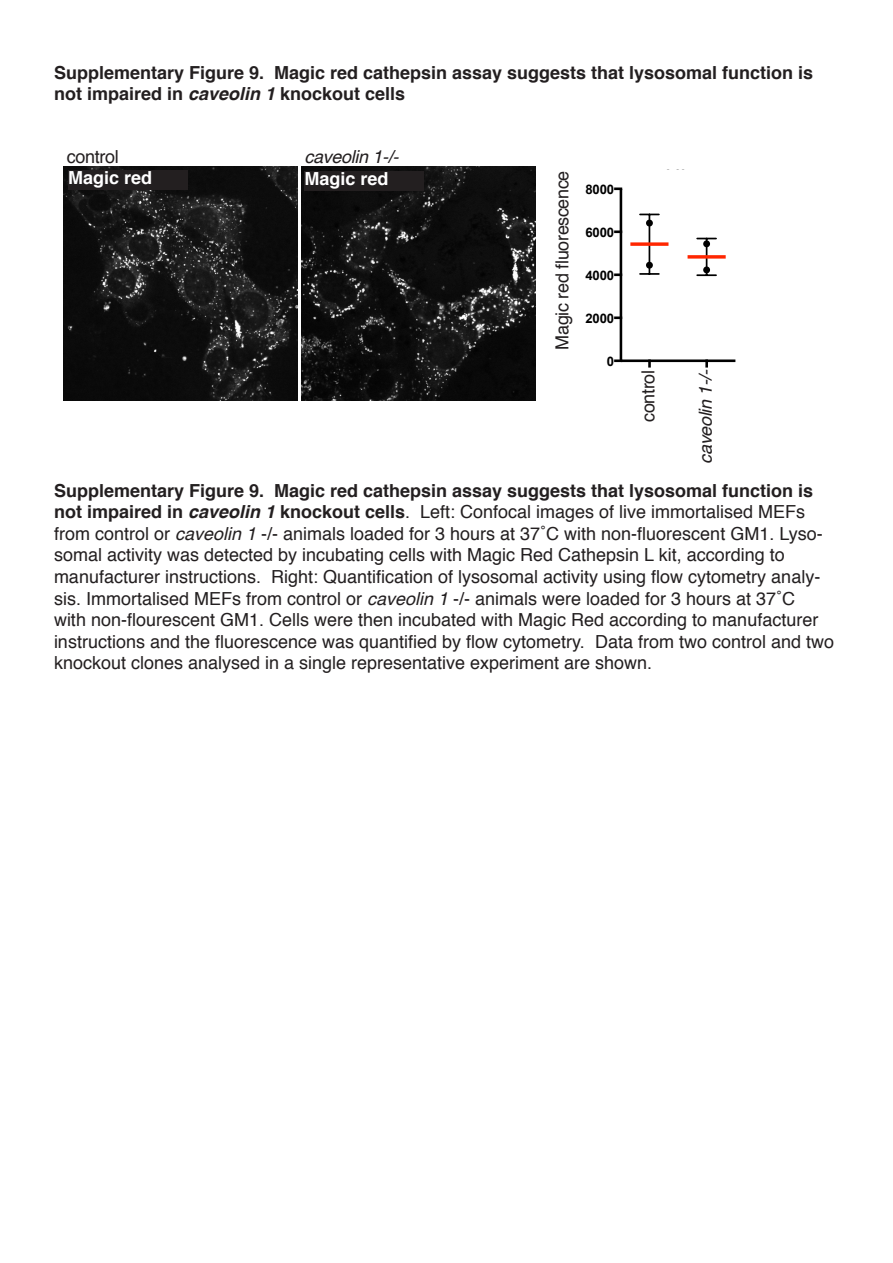
<style>
.page{position:relative;width:893px;height:1263px;background:#fff}
.page>*{position:absolute;margin:0;border:0;box-sizing:border-box;transform-origin:0 0}
.t1{font:18px/21.6px "Helvetica";color:#231f20}
.t2{font:700 18px/21.6px "Helvetica";color:#231f20}
.t3{font:18px "Helvetica";letter-spacing:-.02em;color:#231f20}
.t4{font:italic 18px "Helvetica";letter-spacing:-.02em;color:#231f20}
.t5{font:700 18px "Helvetica";color:#fff}
.t6{font:700 13.2px "Arial";letter-spacing:-.01em;color:#000}
.s1{font-style:italic}
.s2{font-weight:700}
.s3{font-weight:700;font-style:italic}
</style>
<div class="page">
<img style="left:64px;top:166px;width:234px;height:234px">
<img style="left:302px;top:166px;width:234px;height:234px">
<hr style="left:621px;top:359px;width:114px;height:3px;background:#000">
<svg style="left:648px;top:362px;width:3px;height:4px"></svg>
<svg style="left:705px;top:362px;width:3px;height:4px"></svg>
<hr style="left:620px;top:189px;width:2px;height:172px;background:#000">
<svg style="left:615px;top:359px;width:6px;height:3px"></svg>
<svg style="left:615px;top:316px;width:5px;height:3px"></svg>
<svg style="left:615px;top:273px;width:5px;height:3px"></svg>
<svg style="left:615px;top:230px;width:5px;height:3px"></svg>
<svg style="left:615px;top:187px;width:6px;height:3px"></svg>
<svg style="left:640px;top:214px;width:19px;height:13px"></svg>
<hr style="left:649px;top:214px;width:1px;height:60px;background:#000">
<svg style="left:640px;top:261px;width:19px;height:14px"></svg>
<svg style="left:630px;top:242px;width:38px;height:4px"></svg>
<svg style="left:697px;top:238px;width:19px;height:10px"></svg>
<hr style="left:706px;top:239px;width:1px;height:36px;background:#000">
<svg style="left:697px;top:266px;width:19px;height:10px"></svg>
<svg style="left:688px;top:255px;width:38px;height:4px"></svg>
<div style="left:305px;top:171px;width:119px;height:20px;background:#231f20"></div>
<div style="left:68px;top:171px;width:119px;height:19px;background:#231f20"></div>
<p class="t2" style="left:54px;top:62px;width:761px">Supplementary Figure 9. Magic red cathepsin assay suggests that lysosomal function is not impaired in <span class="s1">caveolin 1</span> knockout cells</p>
<p class="t3" style="left:67px;top:143px;width:53px">control</p>
<p class="t4" style="left:305px;top:143px;width:95px">caveolin 1-/-</p>
<p class="t5" style="left:68px;top:163px;width:86px">Magic red</p>
<p class="t5" style="left:305px;top:164px;width:86px">Magic red</p>
<p class="t3" style="left:548px;top:349px;width:180px;rotate:-90deg">Magic red fluorescence</p>
<p class="t6" style="left:585px;top:180px;width:30px">8000</p>
<p class="t6" style="left:585px;top:223px;width:30px">6000</p>
<p class="t6" style="left:585px;top:266px;width:30px">4000</p>
<p class="t6" style="left:585px;top:309px;width:30px">2000</p>
<p class="t6" style="left:607px;top:352px;width:9px">0</p>
<p class="t3" style="left:634px;top:422px;width:53px;rotate:-90deg">control</p>
<p class="t4" style="left:691px;top:464px;width:96px;rotate:-90deg">caveolin 1-/-</p>
<p class="t1" style="left:54px;top:480px;width:782px"><span class="s2">Supplementary Figure 9. Magic red cathepsin assay suggests that lysosomal function is not impaired in</span> <span class="s3">caveolin 1</span> <span class="s2">knockout cells</span>. Left: Confocal images of live immortalised MEFs from control or <span class="s1">caveolin 1</span> -/- animals loaded for 3 hours at 37˚C with non-fluorescent GM1. Lyso&shy;somal activity was detected by incubating cells with Magic Red Cathepsin L kit, according to manufacturer instructions. Right: Quantification of lysosomal activity using flow cytometry analy&shy;sis. Immortalised MEFs from control or <span class="s1">caveolin 1</span> -/- animals were loaded for 3 hours at 37˚C<br>with non-flourescent GM1. Cells were then incubated with Magic Red according to manufacturer instructions and the fluorescence was quantified by flow cytometry. Data from two control and two knockout clones analysed in a single representative experiment are shown.</p>
</div>
